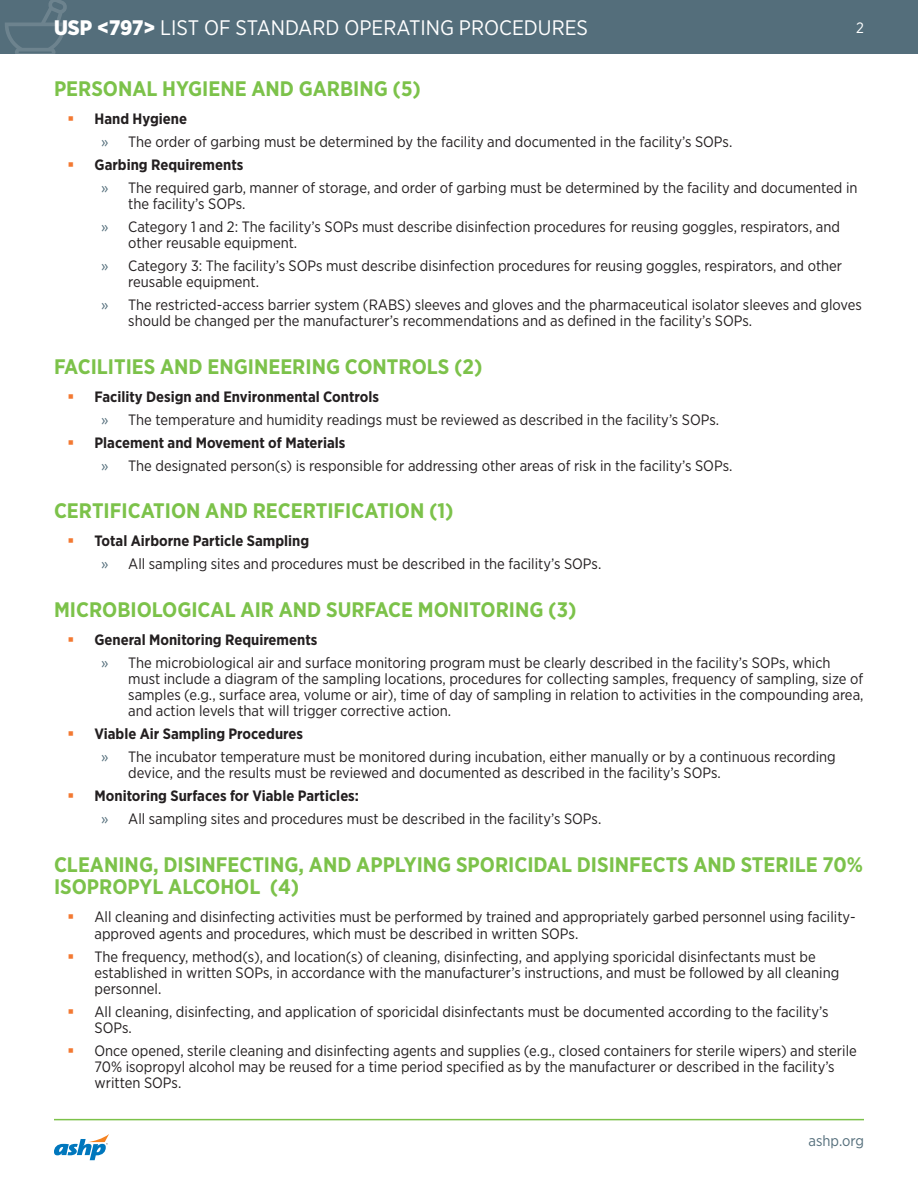
<style>
.page{position:relative;width:918px;height:1188px;background:#fff}
.page>*{position:absolute;margin:0;border:0;box-sizing:border-box;transform-origin:0 0}
.Heading_1{font:700 21px/22.6px "Gotham Narrow";color:#7cc24a}
.t1{font:21px "Gotham Narrow";color:#fff}
.t2{font:15px/16.2px "Gotham Narrow";color:#231f20}
.t3{font:700 15px "Gotham Narrow";color:#231f20}
.t4{font:15px "Gotham Narrow";color:#546e7b}
.t5{font:15px "Gotham Narrow";color:#fff}
.s1{font-weight:900}
.s2{color:#546e7b}
</style>
<div class="page">
<div style="left:0;top:0;width:918px;height:54px;background:#546e7b"></div>
<svg style="left:5px;top:0;width:62px;height:54px"></svg>
<svg style="left:54px;top:1134px;width:55px;height:26px"></svg>
<hr style="left:54px;top:1119px;width:810px;height:1px;background:#7cc24a">
<h1 class="t1" style="left:54px;top:15px;width:536px"><span class="s1">USP &lt;797&gt;</span> LIST OF STANDARD OPERATING PROCEDURES</h1>
<p class="t5" style="left:856px;top:18px;width:9px">2</p>
<p class="Heading_1" style="left:54px;top:77px;width:369px">PERSONAL HYGIENE AND GARBING (5)</p>
<p class="t3" style="left:94px;top:109px;width:94px">Hand Hygiene</p>
<p class="t2" style="left:101px;top:133px;width:633px"><span class="s2">»</span> The order of garbing must be determined by the facility and documented in the facility’s SOPs.</p>
<p class="t3" style="left:94px;top:155px;width:150px">Garbing Requirements</p>
<p class="t2" style="left:128px;top:179px;width:731px;text-indent:-27px"><span class="s2">»</span> The required garb, manner of storage, and order of garbing must be determined by the facility and documented in the facility’s SOPs.</p>
<p class="t2" style="left:128px;top:218px;width:713px;text-indent:-27px"><span class="s2">»</span> Category 1 and 2: The facility’s SOPs must describe disinfection procedures for reusing goggles, respirators, and other reusable equipment.</p>
<p class="t2" style="left:128px;top:257px;width:715px;text-indent:-27px"><span class="s2">»</span> Category 3: The facility’s SOPs must describe disinfection procedures for reusing goggles, respirators, and other reusable equipment.</p>
<p class="t2" style="left:128px;top:296px;width:735px;text-indent:-27px"><span class="s2">»</span> The restricted-access barrier system (RABS) sleeves and gloves and the pharmaceutical isolator sleeves and gloves should be changed per the manufacturer’s recommendations and as defined in the facility’s SOPs.</p>
<p class="Heading_1" style="left:54px;top:355px;width:430px">FACILITIES AND ENGINEERING CONTROLS (2)</p>
<p class="t3" style="left:94px;top:387px;width:286px">Facility Design and Environmental Controls</p>
<p class="t2" style="left:101px;top:411px;width:619px"><span class="s2">»</span> The temperature and humidity readings must be reviewed as described in the facility’s SOPs.</p>
<p class="t3" style="left:94px;top:433px;width:252px">Placement and Movement of Materials</p>
<p class="t2" style="left:101px;top:457px;width:633px"><span class="s2">»</span> The designated person(s) is responsible for addressing other areas of risk in the facility’s SOPs.</p>
<p class="Heading_1" style="left:54px;top:499px;width:401px">CERTIFICATION AND RECERTIFICATION (1)</p>
<p class="t3" style="left:94px;top:531px;width:216px">Total Airborne Particle Sampling</p>
<p class="t2" style="left:101px;top:555px;width:502px"><span class="s2">»</span> All sampling sites and procedures must be described in the facility’s SOPs.</p>
<p class="Heading_1" style="left:54px;top:598px;width:524px">MICROBIOLOGICAL AIR AND SURFACE MONITORING (3)</p>
<p class="t3" style="left:94px;top:630px;width:224px">General Monitoring Requirements</p>
<p class="t2" style="left:128px;top:654px;width:737px;text-indent:-27px"><span class="s2">»</span> The microbiological air and surface monitoring program must be clearly described in the facility’s SOPs, which must include a diagram of the sampling locations, procedures for collecting samples, frequency of sampling, size of samples (e.g., surface area, volume or air), time of day of sampling in relation to activities in the compounding area, and action levels that will trigger corrective action.</p>
<p class="t3" style="left:94px;top:724px;width:210px">Viable Air Sampling Procedures</p>
<p class="t2" style="left:128px;top:748px;width:709px;text-indent:-27px"><span class="s2">»</span> The incubator temperature must be monitored during incubation, either manually or by a continuous recording device, and the results must be reviewed and documented as described in the facility’s SOPs.</p>
<p class="t3" style="left:94px;top:786px;width:266px">Monitoring Surfaces for Viable Particles:</p>
<p class="t2" style="left:101px;top:811px;width:502px"><span class="s2">»</span> All sampling sites and procedures must be described in the facility’s SOPs.</p>
<p class="Heading_1" style="left:54px;top:853px;width:811px">CLEANING, DISINFECTING, AND APPLYING SPORICIDAL DISINFECTS AND STERILE 70%<br>ISOPROPYL ALCOHOL (4)</p>
<p class="t2" style="left:94px;top:909px;width:763px">All cleaning and disinfecting activities must be performed by trained and appropriately garbed personnel using facility&shy;approved agents and procedures, which must be described in written SOPs.</p>
<p class="t2" style="left:94px;top:948px;width:746px">The frequency, method(s), and location(s) of cleaning, disinfecting, and applying sporicidal disinfectants must be established in written SOPs, in accordance with the manufacturer’s instructions, and must be followed by all cleaning personnel.</p>
<p class="t2" style="left:94px;top:1003px;width:735px">All cleaning, disinfecting, and application of sporicidal disinfectants must be documented according to the facility’s<br>SOPs.</p>
<p class="t2" style="left:94px;top:1042px;width:764px">Once opened, sterile cleaning and disinfecting agents and supplies (e.g., closed containers for sterile wipers) and sterile<br>70% isopropyl alcohol may be reused for a time period specified as by the manufacturer or described in the facility’s written SOPs.</p>
<p class="t4" style="left:809px;top:1131px;width:57px">ashp.org</p>
</div>
